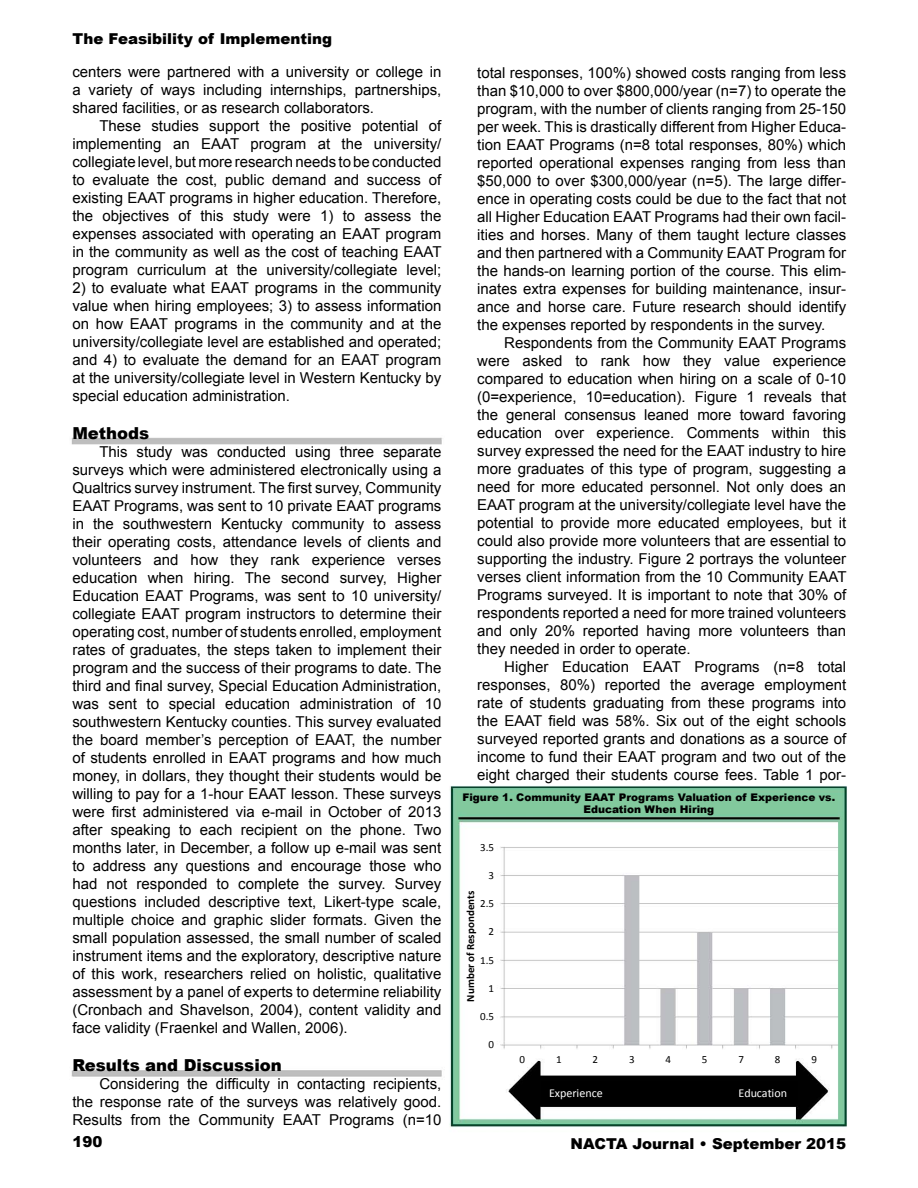
<style>
.page{position:relative;width:918px;height:1188px;background:#fff}
.page>*{position:absolute;margin:0;border:0;box-sizing:border-box;transform-origin:0 0}
.t1{font:900 16.5px "Arial";color:#000}
.t2{font:15px/18px "Arial";color:#000;text-align:justify}
.t3{font:900 15px "Arial";color:#000}
.t4{font:13.05px "Times New Roman";color:#000}
.t5{font:12px "Calibri";letter-spacing:-.005em;color:#fff}
.t6{font:12px "Calibri";color:#000}
.t7{font:10.95px "Calibri";color:#000}
.t8{font:700 10.95px "Calibri";letter-spacing:.01em;color:#000}
.t9{font:900 10.5px/12.6px "Arial";color:#000;text-align:center}
</style>
<div class="page">
<img style="left:449px;top:785px;width:399px;height:347px">
<div style="left:541px;top:1081px;width:257px;height:22px;background:#000"></div>
<p class="t3" style="left:72px;top:27px;width:261px">The Feasibility of Implementing</p>
<p class="t2" style="left:72px;top:63px;width:371px">centers were partnered with a university or college in a variety of ways including internships, partnerships, shared facilities, or as research collaborators.</p>
<p class="t2" style="left:72px;top:117px;width:371px;text-indent:27px">These studies support the positive potential of implementing an EAAT program at the university/ collegiate level, but more research needs to be conducted to evaluate the cost, public demand and success of existing EAAT programs in higher education. Therefore, the objectives of this study were 1) to assess the expenses associated with operating an EAAT program in the community as well as the cost of teaching EAAT program curriculum at the university/collegiate level;</p>
<p class="t2" style="left:72px;top:279px;width:371px">2) to evaluate what EAAT programs in the community value when hiring employees; 3) to assess information on how EAAT programs in the community and at the university/collegiate level are established and operated; and 4) to evaluate the demand for an EAAT program at the university/collegiate level in Western Kentucky by special education administration.</p>
<p class="t1" style="left:72px;top:421px;width:79px">Methods</p>
<p class="t2" style="left:72px;top:443px;width:371px;text-indent:27px">This study was conducted using three separate surveys which were administered electronically using a Qualtrics survey instrument. The first survey, Community EAAT Programs, was sent to 10 private EAAT programs in the southwestern Kentucky community to assess their operating costs, attendance levels of clients and volunteers and how they rank experience verses education when hiring. The second survey, Higher Education EAAT Programs, was sent to 10 university/ collegiate EAAT program instructors to determine their operating cost, number of students enrolled, employment rates of graduates, the steps taken to implement their program and the success of their programs to date. The third and final survey, Special Education Administration, was sent to special education administration of 10 southwestern Kentucky counties. This survey evaluated the board member’s perception of EAAT, the number of students enrolled in EAAT programs and how much money, in dollars, they thought their students would be willing to pay for a 1-hour EAAT lesson. These surveys were first administered via e-mail in October of 2013 after speaking to each recipient on the phone. Two months later, in December, a follow up e-mail was sent to address any questions and encourage those who had not responded to complete the survey. Survey questions included descriptive text, Likert-type scale, multiple choice and graphic slider formats. Given the small population assessed, the small number of scaled instrument items and the exploratory, descriptive nature of this work, researchers relied on holistic, qualitative assessment by a panel of experts to determine reliability (Cronbach and Shavelson, 2004), content validity and face validity (Fraenkel and Wallen, 2006).</p>
<p class="t1" style="left:72px;top:1053px;width:211px">Results and Discussion</p>
<p class="t2" style="left:72px;top:1074px;width:371px;text-indent:27px">Considering the difficulty in contacting recipients, the response rate of the surveys was relatively good.<br>Results from the Community EAAT Programs (n=10</p>
<p class="t6" style="left:433px;top:1111px;width:8px">1</p>
<p class="t2" style="left:477px;top:64px;width:371px">total responses, 100%) showed costs ranging from less than $10,000 to over $800,000/year (n=7) to operate the program, with the number of clients ranging from 25-150 per week. This is drastically different from Higher Educa&shy;tion EAAT Programs (n=8 total responses, 80%) which reported operational expenses ranging from less than $50,000 to over $300,000/year (n=5). The large differ&shy;ence in operating costs could be due to the fact that not all Higher Education EAAT Programs had their own facil&shy;ities and horses. Many of them taught lecture classes and then partnered with a Community EAAT Program for the hands-on learning portion of the course. This elim&shy;inates extra expenses for building maintenance, insur&shy;ance and horse care. Future research should identify the expenses reported by respondents in the survey.</p>
<p class="t2" style="left:477px;top:334px;width:371px;text-indent:27px">Respondents from the Community EAAT Programs were asked to rank how they value experience compared to education when hiring on a scale of 0-10 (0=experience, 10=education). Figure 1 reveals that the general consensus leaned more toward favoring education over experience. Comments within this survey expressed the need for the EAAT industry to hire more graduates of this type of program, suggesting a need for more educated personnel. Not only does an EAAT program at the university/collegiate level have the potential to provide more educated employees, but it could also provide more volunteers that are essential to supporting the industry. Figure 2 portrays the volunteer verses client information from the 10 Community EAAT Programs surveyed. It is important to note that 30% of respondents reported a need for more trained volunteers and only 20% reported having more volunteers than they needed in order to operate.</p>
<p class="t2" style="left:477px;top:658px;width:371px;text-indent:27px">Higher Education EAAT Programs (n=8 total responses, 80%) reported the average employment rate of students graduating from these programs into the EAAT field was 58%. Six out of the eight schools surveyed reported grants and donations as a source of income to fund their EAAT program and two out of the eight charged their students course fees. Table 1 por-</p>
<p class="t9" style="left:462px;top:791px;width:374px">Figure 1. Community EAAT Programs Valuation of Experience vs.<br>Education When Hiring</p>
<p class="t7" style="left:480px;top:840px;width:15px">3.5</p>
<p class="t7" style="left:489px;top:868px;width:7px">3</p>
<p class="t8" style="left:463px;top:1002px;width:113px;rotate:-90deg">Number of Respondents</p>
<p class="t7" style="left:480px;top:897px;width:15px">2.5</p>
<p class="t7" style="left:489px;top:925px;width:7px">2</p>
<p class="t7" style="left:480px;top:953px;width:15px">1.5</p>
<p class="t7" style="left:489px;top:981px;width:7px">1</p>
<p class="t7" style="left:480px;top:1010px;width:15px">0.5</p>
<p class="t7" style="left:489px;top:1038px;width:7px">0</p>
<p class="t7" style="left:520px;top:1052px;width:7px">0</p>
<p class="t7" style="left:556px;top:1052px;width:7px">1</p>
<p class="t7" style="left:593px;top:1052px;width:7px">2</p>
<p class="t7" style="left:629px;top:1052px;width:7px">3</p>
<p class="t7" style="left:666px;top:1052px;width:7px">4</p>
<p class="t7" style="left:702px;top:1052px;width:7px">5</p>
<p class="t7" style="left:738px;top:1052px;width:7px">7</p>
<p class="t7" style="left:775px;top:1052px;width:7px">8</p>
<p class="t7" style="left:811px;top:1052px;width:7px">9</p>
<p class="t5" style="left:549px;top:1085px;width:55px">Experience</p>
<p class="t5" style="left:739px;top:1085px;width:50px">Education</p>
<p class="t3" style="left:72px;top:1130px;width:32px">190</p>
<p class="t3" style="left:571px;top:1133px;width:277px">NACTA Journal • September 2015</p>
<p class="t4" style="left:458px;top:1136px;width:462px">Figure 1. Community EAAT Programs Valuation of Experience vs. Education When Hi</p>
</div>
